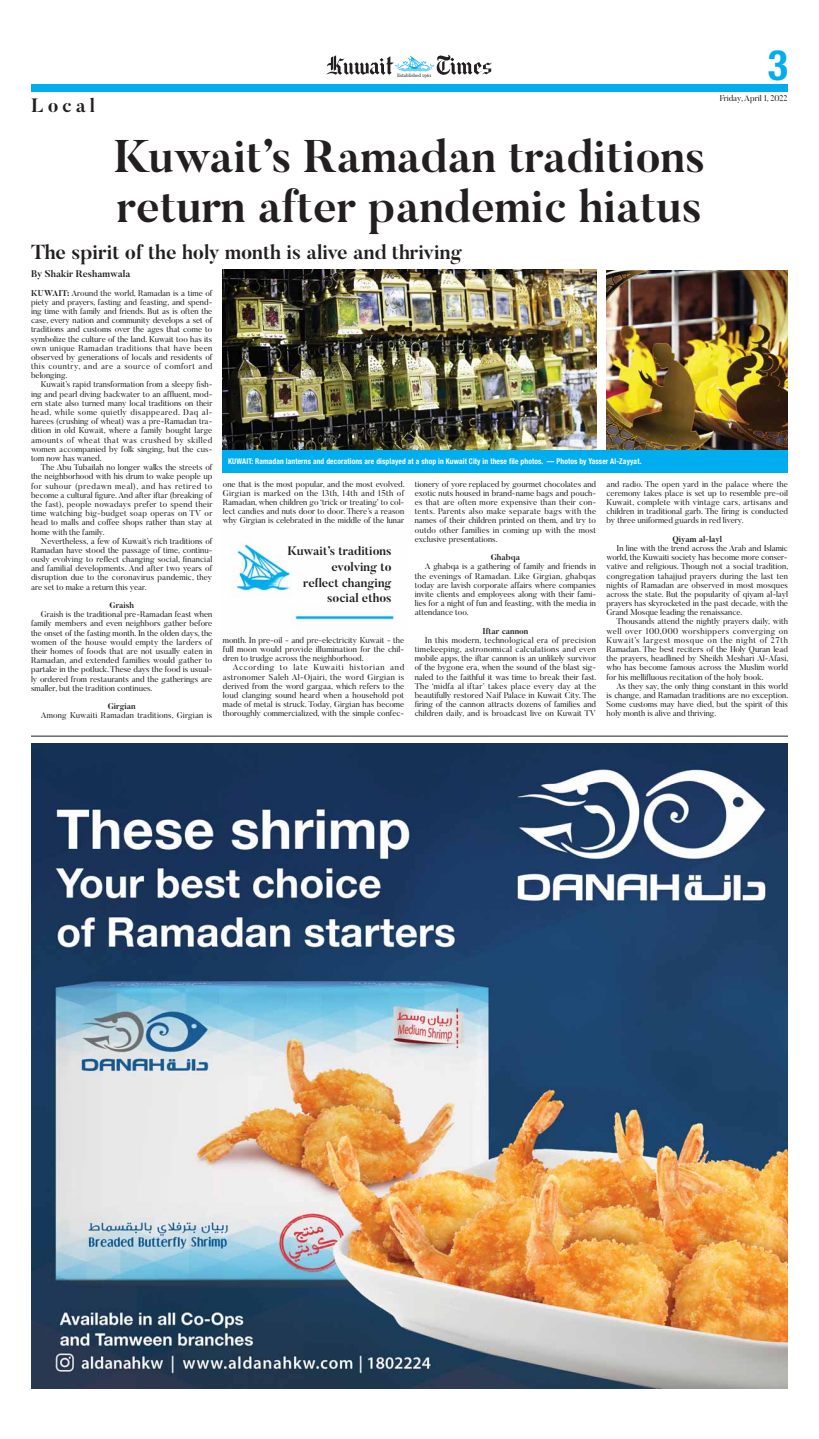
<style>
.page{position:relative;width:819px;height:1439px;background:#fff}
.page>*{position:absolute;margin:0;border:0;box-sizing:border-box;transform-origin:0 0}
.t1{font:700 45.5px/49.9px "Butler";color:#231f20}
.t2{font:700 condensed 42px "Helvetica Neue";color:#00aeef}
.t3{font:700 20.12px "Butler";color:#231f20}
.t4{font:700 19.25px "Butler";letter-spacing:.2em;color:#231f20}
.t5{font:700 12.25px/15.8px "Butler";color:#231f20;text-align:right}
.t6{font:700 9.62px "Butler";color:#231f20}
.t7{font:8.31px/9.2px "Butler";color:#231f20;text-align:justify}
.t8{font:700 8.31px "Butler";color:#231f20}
.t9{font:8.31px "Butler";letter-spacing:.02em;color:#231f20}
.t10{font:700 condensed 7.88px "Helvetica Neue";letter-spacing:.015em;color:#fff;scale:.95 1}
.t11{font:4.64px "Georgia+T42";color:#231f20}
.s1{font-weight:700}
</style>
<div class="page">
<div style="left:31px;top:85px;width:754px;height:7px;background:#00aeef"></div>
<svg style="left:326px;top:55px;width:166px;height:20px"></svg>
<img style="left:235px;top:544px;width:159px;height:81px">
<img style="left:223px;top:270px;width:373px;height:180px">
<img style="left:606px;top:270px;width:181px;height:180px">
<div style="left:223px;top:450px;width:564px;height:22px;background:#00aeef"></div>
<img style="left:31px;top:743px;width:757px;height:645px">
<hr style="left:31px;top:736px;width:757px;height:1px;background:#231f20">
<h3 class="t4" style="left:31px;top:98px;width:65px">Local</h3>
<p class="t11" style="left:397px;top:73px;width:36px">Established 1961</p>
<h1 class="t1" style="left:114px;top:136px;width:593px">Kuwait’s Ramadan traditions return after pandemic hiatus</h1>
<h3 class="t3" style="left:31px;top:243px;width:432px">The spirit of the holy month is alive and thriving</h3>
<h2 class="t2" style="left:767px;top:41px;width:22px">3</h2>
<p class="t7" style="left:719px;top:94px;width:69px">Friday, April 1, 2022</p>
<p class="t6" style="left:31px;top:270px;width:101px">By Shakir Reshamwala</p>
<p class="t7" style="left:31px;top:289px;width:183px"><span class="s1">KUWAIT:</span> Around the world, Ramadan is a time of piety and prayers, fasting and feasting, and spend&shy;ing time with family and friends. But as is often the case, every nation and community develops a set of traditions and customs over the ages that come to symbolize the culture of the land. Kuwait too has its own unique Ramadan traditions that have been observed by generations of locals and residents of this country, and are a source of comfort and belonging.</p>
<p class="t7" style="left:31px;top:381px;width:183px;text-indent:10px">Kuwait’s rapid transformation from a sleepy fish&shy;ing and pearl diving backwater to an affluent, mod&shy;ern state also turned many local traditions on their head, while some quietly disappeared. Daq al&shy;harees (crushing of wheat) was a pre-Ramadan tra&shy;dition in old Kuwait, where a family bought large amounts of wheat that was crushed by skilled women accompanied by folk singing, but the cus&shy;tom now has waned.</p>
<p class="t7" style="left:31px;top:464px;width:183px;text-indent:10px">The Abu Tubailah no longer walks the streets of the neighborhood with his drum to wake people up for suhour (predawn meal), and has retired to become a cultural figure. And after iftar (breaking of the fast), people nowadays prefer to spend their time watching big-budget soap operas on TV or head to malls and coffee shops rather than stay at home with the family.</p>
<p class="t7" style="left:31px;top:537px;width:183px;text-indent:10px">Nevertheless, a few of Kuwait’s rich traditions of Ramadan have stood the passage of time, continu&shy;ously evolving to reflect changing social, financial and familial developments. And after two years of disruption due to the coronavirus pandemic, they are set to make a return this year.</p>
<p class="t8" style="left:109px;top:602px;width:26px">Graish</p>
<p class="t7" style="left:31px;top:611px;width:183px;text-indent:10px">Graish is the traditional pre-Ramadan feast when family members and even neighbors gather before the onset of the fasting month. In the olden days, the women of the house would empty the larders of their homes of foods that are not usually eaten in Ramadan, and extended families would gather to partake in the potluck. These days the food is usual&shy;ly ordered from restaurants and the gatherings are smaller, but the tradition continues.</p>
<p class="t8" style="left:108px;top:703px;width:30px">Girgian</p>
<p class="t9" style="left:41px;top:712px;width:173px">Among Kuwaiti Ramadan traditions, Girgian is</p>
<p class="t10" style="left:228px;top:457px;width:436px">KUWAIT: Ramadan lanterns and decorations are displayed at a shop in Kuwait City in these file photos. — Photos by Yasser Al-Zayyat.</p>
<p class="t7" style="left:223px;top:480px;width:183px">one that is the most popular, and the most evolved.<br>Girgian is marked on the 13th, 14th and 15th of Ramadan, when children go ‘trick or treating’ to col&shy;lect candies and nuts door to door. There’s a reason why Girgian is celebrated in the middle of the lunar</p>
<h3 class="t5" style="left:287px;top:544px;width:106px">Kuwait’s traditions evolving to<br>reflect changing social ethos</h3>
<p class="t7" style="left:223px;top:636px;width:183px">month. In pre-oil - and pre-electricity Kuwait - the full moon would provide illumination for the chil&shy;dren to trudge across the neighborhood.</p>
<p class="t7" style="left:223px;top:664px;width:183px;text-indent:10px">According to late Kuwaiti historian and astronomer Saleh Al-Ojairi, the word Girgian is derived from the word gargaa, which refers to the loud clanging sound heard when a household pot made of metal is struck. Today, Girgian has become thoroughly commercialized, with the simple confec-</p>
<p class="t7" style="left:415px;top:480px;width:183px">tionery of yore replaced by gourmet chocolates and exotic nuts housed in brand-name bags and pouch&shy;es that are often more expensive than their con&shy;tents. Parents also make separate bags with the names of their children printed on them, and try to outdo other families in coming up with the most exclusive presentations.</p>
<p class="t8" style="left:490px;top:554px;width:31px">Ghabqa</p>
<p class="t7" style="left:415px;top:563px;width:183px;text-indent:10px">A ghabqa is a gathering of family and friends in the evenings of Ramadan. Like Girgian, ghabqas today are lavish corporate affairs where companies invite clients and employees along with their fami&shy;lies for a night of fun and feasting, with the media in attendance too.</p>
<p class="t8" style="left:482px;top:627px;width:47px">Iftar cannon</p>
<p class="t7" style="left:415px;top:636px;width:183px;text-indent:10px">In this modern, technological era of precision timekeeping, astronomical calculations and even mobile apps, the iftar cannon is an unlikely survivor of the bygone era, when the sound of the blast sig&shy;naled to the faithful it was time to break their fast.<br>The ‘midfa al iftar’ takes place every day at the beautifully restored Naif Palace in Kuwait City. The firing of the cannon attracts dozens of families and children daily, and is broadcast live on Kuwait TV</p>
<p class="t7" style="left:606px;top:480px;width:183px">and radio. The open yard in the palace where the ceremony takes place is set up to resemble pre-oil Kuwait, complete with vintage cars, artisans and children in traditional garb. The firing is conducted by three uniformed guards in red livery.</p>
<p class="t8" style="left:672px;top:535px;width:51px">Qiyam al-layl</p>
<p class="t7" style="left:606px;top:544px;width:183px;text-indent:10px">In line with the trend across the Arab and Islamic world, the Kuwaiti society has become more conser&shy;vative and religious. Though not a social tradition, congregation tahajjud prayers during the last ten nights of Ramadan are observed in most mosques across the state. But the popularity of qiyam al-layl prayers has skyrocketed in the past decade, with the Grand Mosque leading the renaissance.</p>
<p class="t7" style="left:606px;top:618px;width:183px;text-indent:10px">Thousands attend the nightly prayers daily, with well over 100,000 worshippers converging on Kuwait’s largest mosque on the night of 27th Ramadan. The best reciters of the Holy Quran lead the prayers, headlined by Sheikh Meshari Al-Afasi, who has become famous across the Muslim world for his mellifluous recitation of the holy book.</p>
<p class="t7" style="left:606px;top:682px;width:183px;text-indent:10px">As they say, the only thing constant in this world is change, and Ramadan traditions are no exception.<br>Some customs may have died, but the spirit of this holy month is alive and thriving.</p>
</div>
